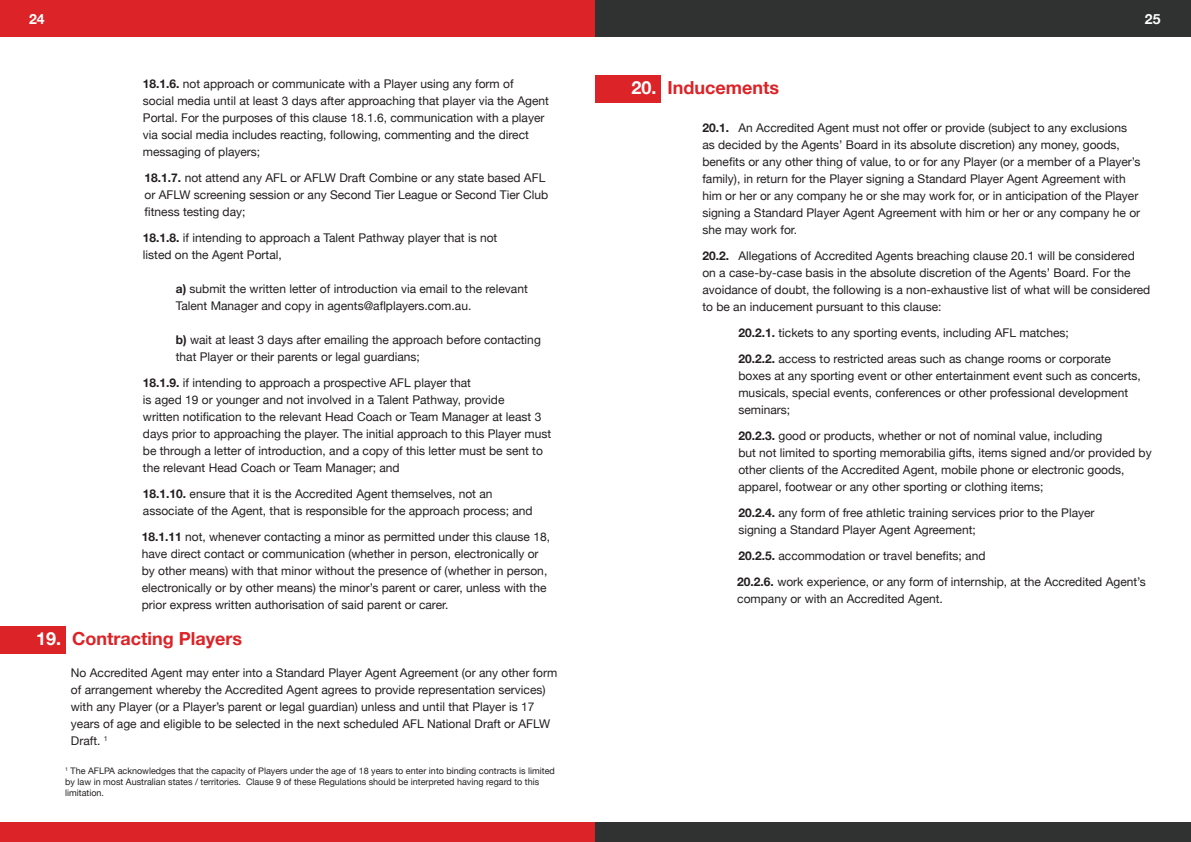
<style>
.page{position:relative;width:1191px;height:842px;background:#fff}
.page>*{position:absolute;margin:0;border:0;box-sizing:border-box;transform-origin:0 0}
.t1{font:700 18px "Helvetica Neue";color:#dc2327}
.t2{font:700 14px "Helvetica Neue";color:#fff}
.t3{font:12px/17px "Helvetica Neue";color:#231f20}
.t4{font:9px/10.8px "Helvetica Neue";color:#231f20}
.s1{font-weight:700}
.s2{color:#fff}
</style>
<div class="page">
<div style="left:0;top:0;width:595px;height:36px;background:#dc2327"></div>
<div style="left:595px;top:0;width:596px;height:36px;background:#303232"></div>
<div style="left:0;top:626px;width:65px;height:27px;background:#dc2327"></div>
<div style="left:595px;top:75px;width:65px;height:27px;background:#dc2327"></div>
<div style="left:0;top:822px;width:595px;height:20px;background:#dc2327"></div>
<div style="left:595px;top:822px;width:596px;height:20px;background:#303232"></div>
<p class="t2" style="left:29px;top:8px;width:17px">24</p>
<p class="t2" style="left:1145px;top:8px;width:17px">25</p>
<p class="t2" style="left:36px;top:8px;width:17px">24</p>
<p class="t3" style="left:143px;top:76px;width:407px"><span class="s1">18.1.6.</span> not approach or communicate with a Player using any form of<br>social media until at least 3 days after approaching that player via the Agent Portal. For the purposes of this clause 18.1.6, communication with a player via social media includes reacting, following, commenting and the direct messaging of players;</p>
<p class="t3" style="left:145px;top:170px;width:405px"><span class="s1">18.1.7.</span> not attend any AFL or AFLW Draft Combine or any state based AFL or AFLW screening session or any Second Tier League or Second Tier Club fitness testing day;</p>
<p class="t3" style="left:143px;top:230px;width:356px"><span class="s1">18.1.8.</span> if intending to approach a Talent Pathway player that is not listed on the Agent Portal,</p>
<p class="t3" style="left:176px;top:281px;width:353px"><span class="s1">a)</span> submit the written letter of introduction via email to the relevant<br>Talent Manager and copy in agents@aflplayers.com.au.</p>
<p class="t3" style="left:176px;top:332px;width:366px"><span class="s1">b)</span> wait at least 3 days after emailing the approach before contacting that Player or their parents or legal guardians;</p>
<p class="t3" style="left:143px;top:375px;width:410px"><span class="s1">18.1.9.</span> if intending to approach a prospective AFL player that<br>is aged 19 or younger and not involved in a Talent Pathway, provide<br>written notification to the relevant Head Coach or Team Manager at least 3 days prior to approaching the player. The initial approach to this Player must be through a letter of introduction, and a copy of this letter must be sent to the relevant Head Coach or Team Manager; and</p>
<p class="t3" style="left:143px;top:486px;width:391px"><span class="s1">18.1.10.</span> ensure that it is the Accredited Agent themselves, not an associate of the Agent, that is responsible for the approach process; and</p>
<p class="t3" style="left:142px;top:529px;width:410px"><span class="s1">18.1.11</span> not, whenever contacting a minor as permitted under this clause 18, have direct contact or communication (whether in person, electronically or by other means) with that minor without the presence of (whether in person, electronically or by other means) the minor’s parent or carer, unless with the prior express written authorisation of said parent or carer.</p>
<p class="t1" style="left:36px;top:624px;width:207px"><span class="s2">19.</span> Contracting Players</p>
<p class="t3" style="left:71px;top:665px;width:488px">No Accredited Agent may enter into a Standard Player Agent Agreement (or any other form of arrangement whereby the Accredited Agent agrees to provide representation services) with any Player (or a Player’s parent or legal guardian) unless and until that Player is 17 years of age and eligible to be selected in the next scheduled AFL National Draft or AFLW Draft. <sup>1</sup></p>
<p class="t4" style="left:65px;top:766px;width:491px"><sup>1</sup> The AFLPA acknowledges that the capacity of Players under the age of 18 years to enter into binding contracts is limited by law in most Australian states / territories. Clause 9 of these Regulations should be interpreted having regard to this limitation.</p>
<p class="t1" style="left:631px;top:73px;width:149px"><span class="s2">20.</span> Inducements</p>
<p class="t3" style="left:702px;top:120px;width:439px"><span class="s1">20.1.</span> An Accredited Agent must not offer or provide (subject to any exclusions as decided by the Agents’ Board in its absolute discretion) any money, goods, benefits or any other thing of value, to or for any Player (or a member of a Player’s family), in return for the Player signing a Standard Player Agent Agreement with him or her or any company he or she may work for, or in anticipation of the Player signing a Standard Player Agent Agreement with him or her or any company he or she may work for.</p>
<p class="t3" style="left:702px;top:248px;width:449px"><span class="s1">20.2.</span> Allegations of Accredited Agents breaching clause 20.1 will be considered on a case-by-case basis in the absolute discretion of the Agents’ Board. For the avoidance of doubt, the following is a non-exhaustive list of what will be considered to be an inducement pursuant to this clause:</p>
<p class="t3" style="left:738px;top:325px;width:332px"><span class="s1">20.2.1.</span> tickets to any sporting events, including AFL matches;</p>
<p class="t3" style="left:738px;top:351px;width:404px"><span class="s1">20.2.2.</span> access to restricted areas such as change rooms or corporate boxes at any sporting event or other entertainment event such as concerts, musicals, special events, conferences or other professional development seminars;</p>
<p class="t3" style="left:738px;top:428px;width:415px"><span class="s1">20.2.3.</span> good or products, whether or not of nominal value, including<br>but not limited to sporting memorabilia gifts, items signed and/or provided by other clients of the Accredited Agent, mobile phone or electronic goods, apparel, footwear or any other sporting or clothing items;</p>
<p class="t3" style="left:738px;top:505px;width:358px"><span class="s1">20.2.4.</span> any form of free athletic training services prior to the Player signing a Standard Player Agent Agreement;</p>
<p class="t3" style="left:738px;top:548px;width:248px"><span class="s1">20.2.5.</span> accommodation or travel benefits; and</p>
<p class="t3" style="left:737px;top:574px;width:410px"><span class="s1">20.2.6.</span> work experience, or any form of internship, at the Accredited Agent’s company or with an Accredited Agent.</p>
</div>
